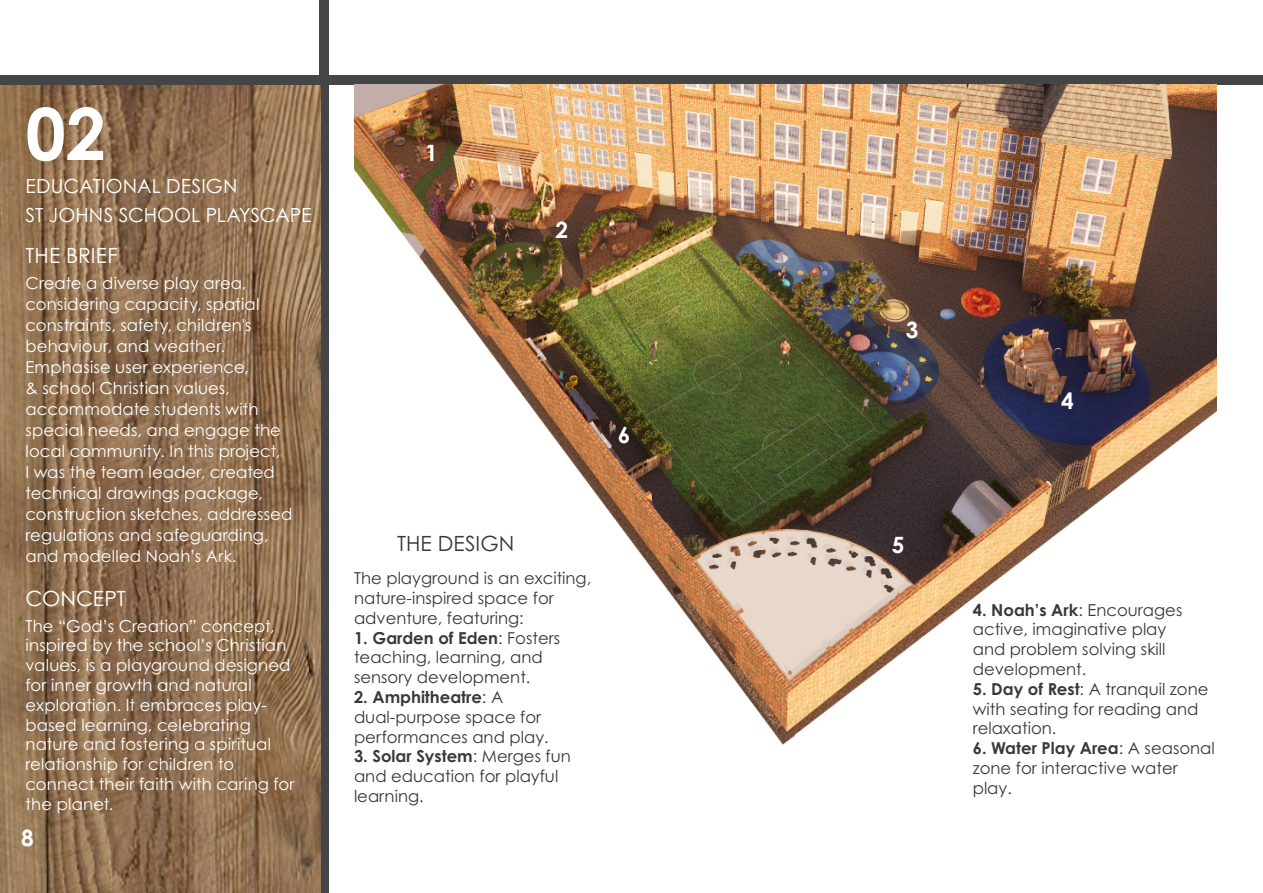
<style>
.page{position:relative;width:1263px;height:893px;background:#fff}
.page>*{position:absolute;margin:0;border:0;box-sizing:border-box;transform-origin:0 0}
.t1{font:700 72px "Century Gothic Pro";color:#fff}
.t2{font:700 22.5px "Century Gothic Pro";color:#fff}
.t3{font:21px "Century Gothic Pro";letter-spacing:.005em;color:#fff}
.t4{font:21px "Century Gothic Pro";letter-spacing:.01em;color:#383938}
.t5{font:19.5px/29.7px "Century Gothic Pro";color:#fff}
.t6{font:16.5px/21px "Century Gothic Pro";letter-spacing:.01em;color:#fff}
.t7{font:16.5px/19.8px "Century Gothic Pro";color:#383938}
.s1{font-weight:700}
</style>
<div class="page">
<div style="left:0;top:75px;width:1263px;height:10px;background:#444547"></div>
<div style="left:319px;top:0;width:9px;height:893px;background:#454548"></div>
<img style="left:354px;top:85px;width:862px;height:660px">
<img style="left:0;top:85px;width:320px;height:808px">
<h1 class="t1" style="left:26px;top:89px;width:82px">02</h1>
<p class="t5" style="left:26px;top:171px;width:288px">EDUCATIONAL DESIGN<br>ST JOHNS SCHOOL PLAYSCAPE</p>
<p class="t3" style="left:26px;top:243px;width:94px">THE BRIEF</p>
<p class="t6" style="left:26px;top:273px;width:268px">Create a diverse play area, considering capacity, spatial constraints, safety, children's behaviour, and weather.<br>Emphasise user experience,<br>&amp; school Christian values, accommodate students with special needs, and engage the local community. In this project,<br>I was the team leader, created technical drawings package, construction sketches, addressed regulations and safeguarding, and modelled Noah’s Ark.</p>
<p class="t3" style="left:26px;top:586px;width:102px">CONCEPT</p>
<p class="t6" style="left:26px;top:615px;width:271px;line-height:19.8px">The “God’s Creation” concept, inspired by the school’s Christian values, is a playground designed for inner growth and natural exploration. It embraces play&shy;based learning, celebrating nature and fostering a spiritual relationship for children to connect their faith with caring for the planet.</p>
<h2 class="t2" style="left:21px;top:824px;width:14px">8</h2>
<h2 class="t2" style="left:425px;top:139px;width:14px">1</h2>
<h2 class="t2" style="left:555px;top:216px;width:14px">2</h2>
<h2 class="t2" style="left:618px;top:420px;width:14px">6</h2>
<p class="t4" style="left:397px;top:531px;width:119px">THE DESIGN</p>
<p class="t7" style="left:354px;top:568px;width:239px">The playground is an exciting, nature-inspired space for adventure, featuring:</p>
<p class="t7" style="left:354px;top:628px;width:208px"><span class="s1">1. Garden of Eden</span>: Fosters teaching, learning, and sensory development.</p>
<p class="t7" style="left:354px;top:687px;width:196px"><span class="s1">2. Amphitheatre</span>: A dual-purpose space for performances and play.</p>
<p class="t7" style="left:354px;top:746px;width:218px"><span class="s1">3. Solar System</span>: Merges fun and education for playful learning.</p>
<h2 class="t2" style="left:906px;top:315px;width:14px">3</h2>
<h2 class="t2" style="left:892px;top:530px;width:14px">5</h2>
<h2 class="t2" style="left:1061px;top:386px;width:14px">4</h2>
<p class="t7" style="left:973px;top:600px;width:211px"><span class="s1">4. Noah’s Ark</span>: Encourages active, imaginative play and problem solving skill development.</p>
<p class="t7" style="left:973px;top:679px;width:237px"><span class="s1">5. Day of Rest</span>: A tranquil zone with seating for reading and relaxation.</p>
<p class="t7" style="left:973px;top:738px;width:244px"><span class="s1">6. Water Play Area</span>: A seasonal zone for interactive water play.</p>
</div>
